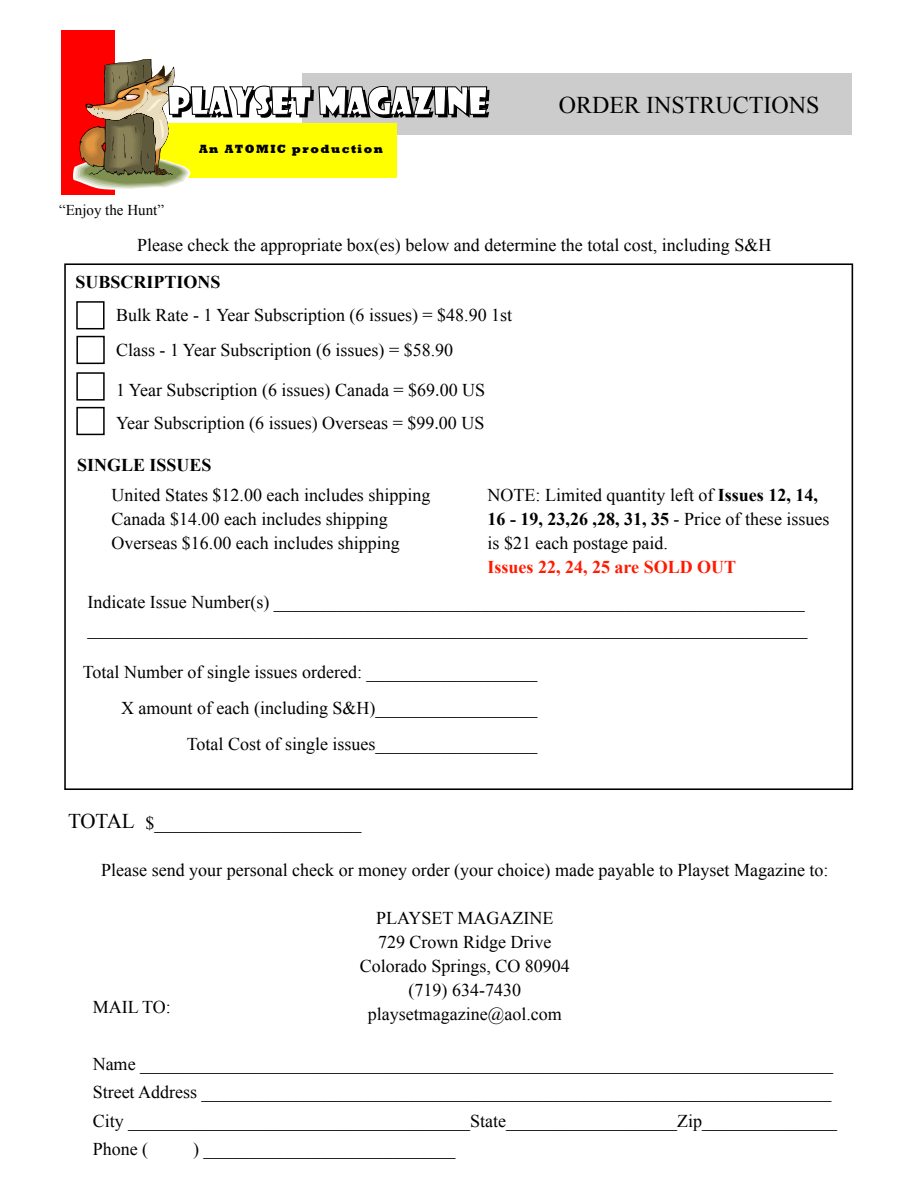
<style>
.page{position:relative;width:918px;height:1188px;background:#fff}
.page>*{position:absolute;margin:0;border:0;box-sizing:border-box;transform-origin:0 0}
.t1{font:24px "Times New Roman";color:#000}
.t2{font:21px "Times New Roman";letter-spacing:-.01em;color:#000}
.t3{font:18px/24px "Times New Roman";color:#000}
.t4{font:700 18px "Times New Roman";color:#000}
.t5{font:700 18px "Times New Roman";color:#ff1a00}
.t6{font:15px "Times New Roman";color:#000}
.t7{font:800 12.3px "Rockwell";letter-spacing:.125em;color:#000;scale:.93 1}
.s1{font-weight:700}
</style>
<div class="page">
<div style="left:76px;top:301px;width:29px;height:28px;background:#fff;border:2px solid #000"></div>
<div style="left:302px;top:73px;width:549px;height:62px;background:#ccc"></div>
<div style="left:61px;top:31px;width:54px;height:164px;background:#f00"></div>
<svg style="left:73px;top:59px;width:417px;height:131px"></svg>
<div style="left:76px;top:372px;width:29px;height:29px;background:#fff;border:2px solid #000"></div>
<div style="left:76px;top:407px;width:29px;height:28px;background:#fff;border:2px solid #000"></div>
<div style="left:76px;top:336px;width:29px;height:28px;background:#fff;border:2px solid #000"></div>
<p class="t7" style="left:199px;top:142px;width:199px">An ATOMIC production</p>
<h1 class="t1" style="left:559px;top:89px;width:262px">ORDER INSTRUCTIONS</h1>
<p class="t6" style="left:59px;top:200px;width:106px">“Enjoy the Hunt”</p>
<p class="t3" style="left:137px;top:232px;width:636px">Please check the appropriate box(es) below and determine the total cost, including S&amp;H</p>
<p class="t4" style="left:76px;top:270px;width:147px">SUBSCRIPTIONS</p>
<p class="t3" style="left:116px;top:298px;width:398px;line-height:34.5px">Bulk Rate - 1 Year Subscription (6 issues) = $48.90 1st<br>Class - 1 Year Subscription (6 issues) = $58.90</p>
<p class="t3" style="left:116px;top:373px;width:371px;line-height:33px">1 Year Subscription (6 issues) Canada = $69.00 US<br>Year Subscription (6 issues) Overseas = $99.00 US</p>
<p class="t4" style="left:77px;top:453px;width:136px">SINGLE ISSUES</p>
<p class="t3" style="left:112px;top:483px;width:320px">United States $12.00 each includes shipping<br>Canada $14.00 each includes shipping<br>Overseas $16.00 each includes shipping</p>
<p class="t3" style="left:488px;top:483px;width:343px">NOTE: Limited quantity left of <span class="s1">Issues 12, 14,<br>16 - 19, 23,26 ,28, 31, 35</span> - Price of these issues is $21 each postage paid.</p>
<p class="t5" style="left:488px;top:555px;width:250px">Issues 22, 24, 25 are SOLD OUT</p>
<p class="t3" style="left:88px;top:588px;width:721px;line-height:27px">Indicate Issue Number(s) ___________________________________________________________ ________________________________________________________________________________</p>
<p class="t3" style="left:83px;top:654px;width:456px;line-height:36px;text-align:right">Total Number of single issues ordered: ___________________<br>X amount of each (including S&amp;H)__________________<br>Total Cost of single issues__________________</p>
<p class="t2" style="left:68px;top:807px;width:68px">TOTAL</p>
<p class="t3" style="left:146px;top:811px;width:217px">$_______________________</p>
<p class="t3" style="left:101px;top:858px;width:729px">Please send your personal check or money order (your choice) made payable to Playset Magazine to:</p>
<p class="t3" style="left:360px;top:906px;width:212px;text-align:center">PLAYSET MAGAZINE<br>729 Crown Ridge Drive<br>Colorado Springs, CO 80904 (719) 634-7430</p>
<p class="t3" style="left:93px;top:994px;width:80px">MAIL TO:</p>
<p class="t3" style="left:368px;top:1002px;width:196px">playsetmagazine@aol.com</p>
<p class="t3" style="left:93px;top:1049px;width:746px;line-height:28.5px">Name _____________________________________________________________________________ Street Address ______________________________________________________________________ City ______________________________________State___________________Zip_______________ Phone (</p>
<p class="t3" style="left:193px;top:1137px;width:264px">) ____________________________</p>
</div>
